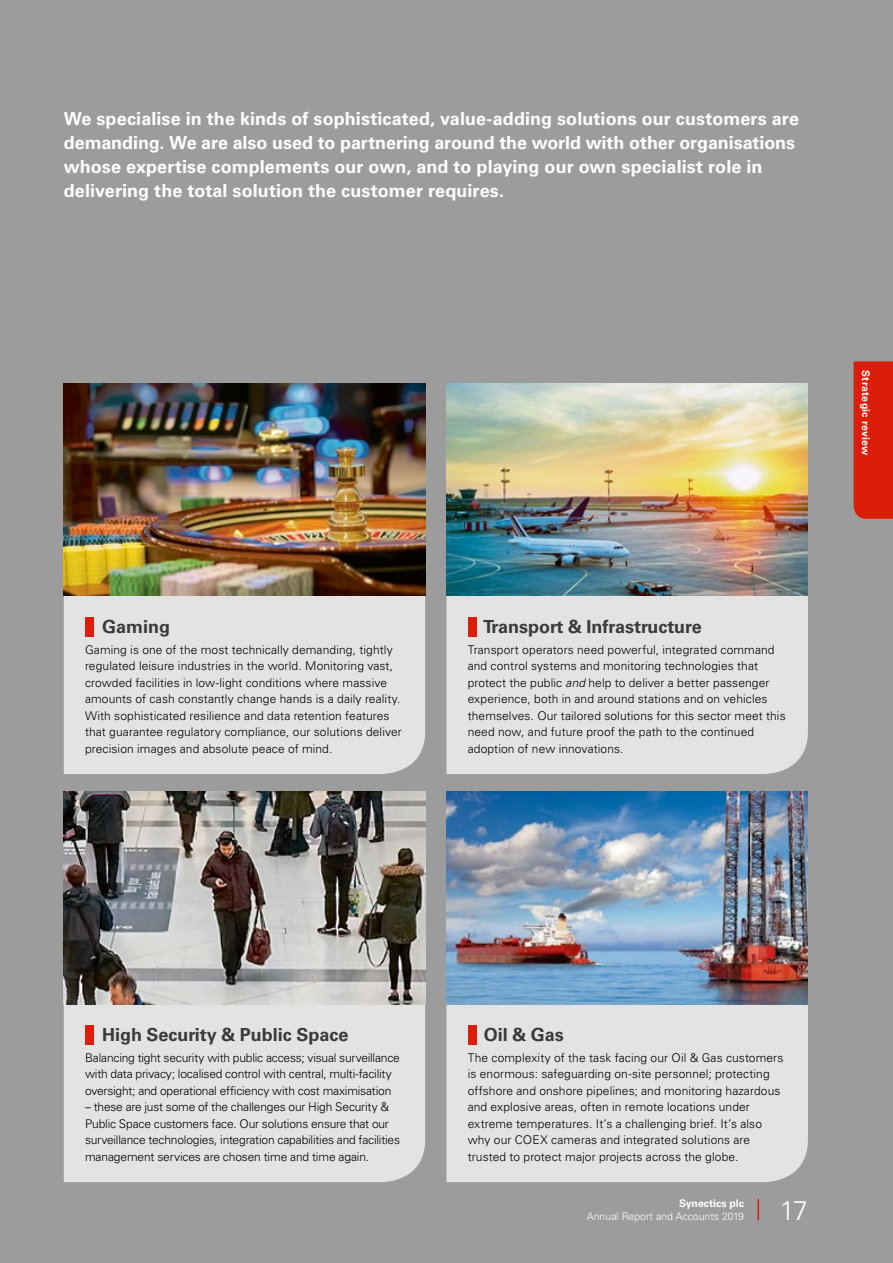
<style>
.page{position:relative;width:893px;height:1263px;background:#9c9c9d}
.page>*{position:absolute;margin:0;border:0;box-sizing:border-box;transform-origin:0 0}
.t1{font:300 27px "Univers LT Pro 45";color:#fff}
.t2{font:700 18px/24px "Univers LT Pro 65";letter-spacing:.005em;color:#fff}
.t3{font:700 18px "Univers LT Pro 65";color:#3a3a39}
.t4{font:300 12px/16.5px "Univers LT Pro 45";letter-spacing:.005em;color:#000}
.t5{font:300 12px/16.5px "Univers LT Pro 45";letter-spacing:-.015em;color:#000}
.t6{font:300 10.5px "Univers LT Pro 45";color:#fff}
.t7{font:700 10.5px "Univers LT Pro 65";letter-spacing:.02em;color:#fff}
.t8{font:700 10.5px "Univers LT Pro 65";color:#fff}
.s1{font-style:italic}
</style>
<div class="page">
<div style="left:854px;top:361px;width:39px;height:158px;background:#db1d09"></div>
<hr style="left:757px;top:1199px;width:2px;height:21px;background:#db1d09">
<div style="left:446px;top:1004px;width:362px;height:178px;background:#e3e3e3"></div>
<div style="left:468px;top:1025px;width:8px;height:19px;background:#db1d09"></div>
<img style="left:446px;top:791px;width:362px;height:213px">
<div style="left:446px;top:596px;width:362px;height:178px;background:#e3e3e3"></div>
<div style="left:468px;top:617px;width:8px;height:19px;background:#db1d09"></div>
<img style="left:446px;top:383px;width:362px;height:213px">
<div style="left:64px;top:596px;width:361px;height:178px;background:#e3e3e3"></div>
<div style="left:85px;top:617px;width:9px;height:19px;background:#db1d09"></div>
<img style="left:64px;top:383px;width:361px;height:213px">
<div style="left:64px;top:1004px;width:361px;height:178px;background:#e3e3e3"></div>
<div style="left:85px;top:1025px;width:9px;height:19px;background:#db1d09"></div>
<img style="left:64px;top:791px;width:361px;height:213px">
<p class="t2" style="left:64px;top:106px;width:737px">We specialise in the kinds of sophisticated, value-adding solutions our customers are demanding. We are also used to partnering around the world with other organisations whose expertise complements our own, and to playing our own specialist role in delivering the total solution the customer requires.</p>
<h2 class="t3" style="left:102px;top:616px;width:70px">Gaming</h2>
<p class="t4" style="left:85px;top:641px;width:318px">Gaming is one of the most technically demanding, tightly regulated leisure industries in the world. Monitoring vast, crowded facilities in low-light conditions where massive amounts of cash constantly change hands is a daily reality.<br>With sophisticated resilience and data retention features that guarantee regulatory compliance, our solutions deliver precision images and absolute peace of mind.</p>
<h2 class="t3" style="left:483px;top:616px;width:220px">Transport &amp; Infrastructure</h2>
<p class="t4" style="left:468px;top:641px;width:319px">Transport operators need powerful, integrated command and control systems and monitoring technologies that protect the public <span class="s1">and</span> help to deliver a better passenger experience, both in and around stations and on vehicles themselves. Our tailored solutions for this sector meet this need now, and future proof the path to the continued adoption of new innovations.</p>
<p class="t7" style="left:872px;top:370px;width:87px;rotate:90deg">Strategic review</p>
<h2 class="t3" style="left:102px;top:1024px;width:248px">High Security &amp; Public Space</h2>
<p class="t5" style="left:85px;top:1049px;width:316px">Balancing tight security with public access; visual surveillance with data privacy; localised control with central, multi-facility oversight; and operational efficiency with cost maximisation</p>
<p class="t5" style="left:85px;top:1099px;width:316px">– these are just some of the challenges our High Security &amp; Public Space customers face. Our solutions ensure that our surveillance technologies, integration capabilities and facilities management services are chosen time and time again.</p>
<h2 class="t3" style="left:484px;top:1024px;width:82px">Oil &amp; Gas</h2>
<p class="t4" style="left:468px;top:1049px;width:317px">The complexity of the task facing our Oil &amp; Gas customers is enormous: safeguarding on-site personnel; protecting offshore and onshore pipelines; and monitoring hazardous and explosive areas, often in remote locations under extreme temperatures. It’s a challenging brief. It’s also why our COEX cameras and integrated solutions are trusted to protect major projects across the globe.</p>
<p class="t8" style="left:679px;top:1197px;width:67px">Synectics plc</p>
<p class="t6" style="left:587px;top:1210px;width:159px">Annual Report and Accounts 2019</p>
<h1 class="t1" style="left:780px;top:1194px;width:30px">17</h1>
</div>
